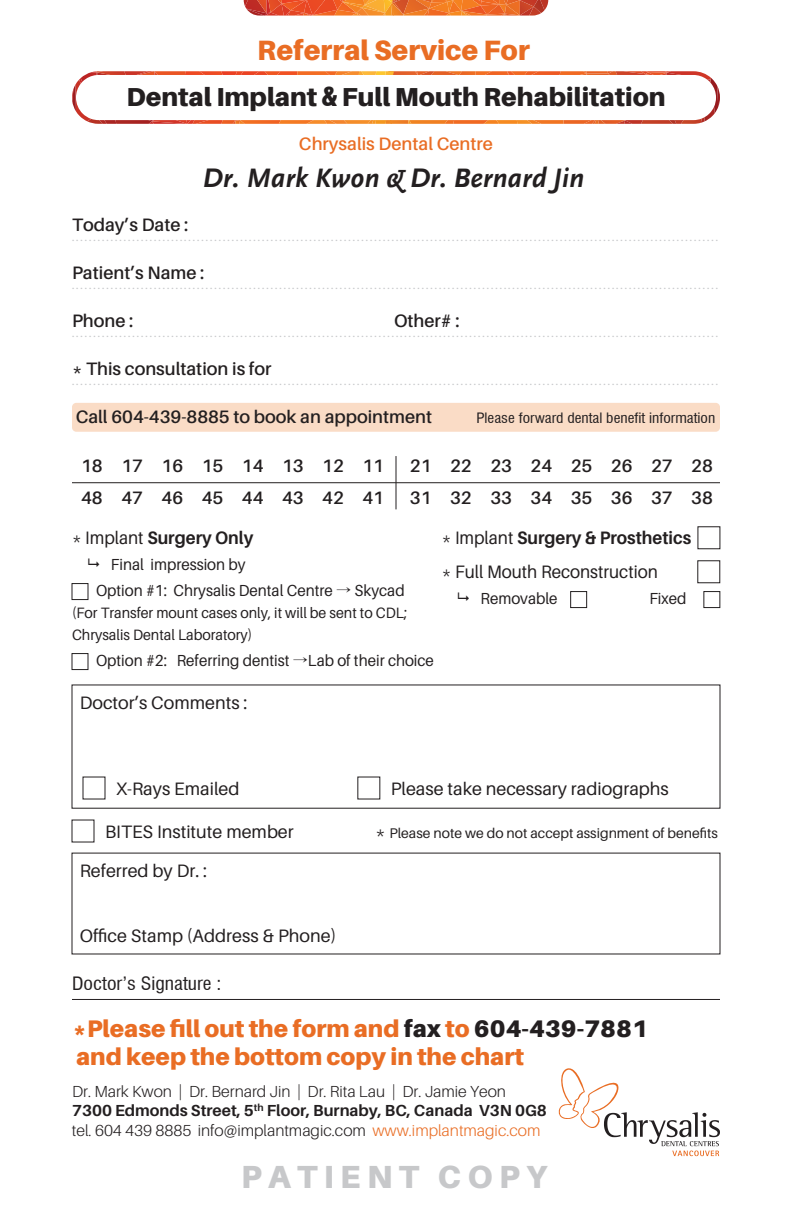
<style>
.page{position:relative;width:792px;height:1224px;background:#fff}
.page>*{position:absolute;margin:0;border:0;box-sizing:border-box;transform-origin:0 0}
.t1{font:900 32px "Aileron";letter-spacing:.2em;color:#c7c8ca}
.t2{font:italic 700 28px "Scala Sans";color:#231f20}
.t3{font:900 28px "Aileron";color:#e96d24}
.t4{font:900 26px "Aileron";color:#231f20}
.t5{font:900 24px/28px "Aileron";color:#e96d24}
.t6{font:600 18px "Aileron";color:#231f20}
.t7{font:18px "Aileron";color:#231f20}
.t8{font:18px/34px "Aileron";color:#231f20;scale:.95 1}
.t9{font:600 18px "Aileron";color:#e96d24}
.t10{font:700 18px "Aileron";color:#231f20;scale:.95 1}
.t11{font:condensed 18px "Swiss 721 BT";color:#231f20;scale:1.1 1}
.t12{font:300 16px/19.2px "Aileron";color:#231f20}
.t13{font:16px/26px "Aileron";color:#231f20;scale:.95 1}
.t14{font:15px/22px "Aileron";color:#231f20;scale:.95 1}
.t15{font:14px "Aileron";color:#231f20}
.t16{font:condensed 14px "Swiss 721 BT";color:#231f20;scale:1.1 1}
.t17{font:600 10px "Aileron";color:#c7c8ca}
.s1{font-family:"Swiss 921 BT Regular A";font-weight:400;font-size:24px}
.s2{font-weight:400}
.s3{font-family:"Adobe Myungjo Std";font-weight:500}
.s4{font-weight:700}
.s5{font-size:18px}
.s6{color:#231f20}
.s7{color:#e96d24}
</style>
<div class="page">
<div style="left:72px;top:403px;width:648px;height:29px;background:#fadcc6;border-radius:4px"></div>
<hr style="left:72px;top:482px;width:648px;height:1px;background:#231f20">
<hr style="left:396px;top:456px;width:1px;height:53px;background:#231f20">
<hr style="left:72px;top:999px;width:648px;height:1px;background:#231f20">
<svg style="left:558px;top:1068px;width:162px;height:88px"></svg>
<svg style="left:244px;top:0;width:304px;height:16px;background:#e87037"></svg>
<div style="left:72px;top:583px;width:16px;height:17px;border:1px solid #231f20"></div>
<div style="left:72px;top:653px;width:16px;height:17px;border:1px solid #231f20"></div>
<svg style="left:72px;top:71px;width:648px;height:53px"></svg>
<div style="left:570px;top:591px;width:17px;height:17px;border:1px solid #231f20"></div>
<div style="left:704px;top:591px;width:16px;height:17px;border:1px solid #231f20"></div>
<h2 class="t3" style="left:257px;top:34px;width:274px">Referral Service For</h2>
<h3 class="t4" style="left:126px;top:82px;width:541px">Dental Implant <span class="s1">&amp;</span> Full Mouth Rehabilitation</h3>
<h3 class="t9" style="left:299px;top:134px;width:196px">Chrysalis Dental Centre</h3>
<h2 class="t2" style="left:203px;top:163px;width:383px">Dr. Mark Kwon &amp; Dr. Bernard Jin</h2>
<h3 class="t6" style="left:72px;top:215px;width:118px">Today’s Date :</h3>
<p class="t17" style="left:72px;top:232px;width:647px">......................................................................................................................................................</p>
<h3 class="t6" style="left:72px;top:263px;width:134px">Patient’s Name :</h3>
<p class="t17" style="left:72px;top:280px;width:647px">......................................................................................................................................................</p>
<h3 class="t6" style="left:72px;top:311px;width:63px">Phone :</h3>
<h3 class="t6" style="left:394px;top:311px;width:67px">Other# :</h3>
<p class="t17" style="left:72px;top:328px;width:647px">......................................................................................................................................................</p>
<h3 class="t6" style="left:72px;top:359px;width:201px">* This consultation is for</h3>
<p class="t17" style="left:72px;top:376px;width:647px">......................................................................................................................................................</p>
<h3 class="t6" style="left:76px;top:407px;width:358px">Call 604-439-8885 to book an appointment</h3>
<h3 class="t16" style="left:476px;top:410px;width:219px">Please forward dental benefit information</h3>
<h3 class="t6" style="left:81px;top:456px;width:304px">18 17 16 15 14 13 12 11</h3>
<h3 class="t6" style="left:410px;top:456px;width:304px">21 22 23 24 25 26 27 28</h3>
<h3 class="t6" style="left:81px;top:488px;width:304px">48 47 46 45 44 43 42 41</h3>
<h3 class="t6" style="left:410px;top:488px;width:304px">31 32 33 34 35 36 37 38</h3>
<h3 class="t10" style="left:72px;top:528px;width:192px"><span class="s2">* Implant</span> Surgery Only</h3>
<h3 class="t13" style="left:96px;top:552px;width:326px;text-indent:15px">Final impression by<br>Option #1: Chrysalis Dental Centre <span class="s3">→</span> Skycad</h3>
<h3 class="t14" style="left:72px;top:602px;width:354px">(For Transfer mount cases only, it will be sent to CDL;<br>Chrysalis Dental Laboratory)</h3>
<h3 class="t13" style="left:96px;top:648px;width:357px">Option #2: Referring dentist <span class="s3">→</span>Lab of their choice</h3>
<h3 class="t8" style="left:442px;top:521px;width:264px">* Implant <span class="s4">Surgery &amp; Prosthetics </span>* Full Mouth Reconstruction</h3>
<h3 class="t13" style="left:481px;top:586px;width:82px">Removable</h3>
<h3 class="t13" style="left:649px;top:586px;width:41px">Fixed</h3>
<h3 class="t7" style="left:80px;top:692px;width:169px">Doctor’s Comments :</h3>
<h3 class="t7" style="left:116px;top:778px;width:125px">X-Rays Emailed</h3>
<h3 class="t7" style="left:391px;top:778px;width:280px">Please take necessary radiographs</h3>
<h3 class="t7" style="left:105px;top:821px;width:190px">BITES Institute member</h3>
<h3 class="t15" style="left:375px;top:825px;width:344px"><span class="s5">*</span> Please note we do not accept assignment of benefits</h3>
<h3 class="t7" style="left:80px;top:861px;width:129px">Referred by Dr. :</h3>
<h3 class="t7" style="left:80px;top:925px;width:258px">Office Stamp (Address &amp; Phone)</h3>
<h3 class="t11" style="left:72px;top:973px;width:137px">Doctor’s Signature :</h3>
<h3 class="t5" style="left:72px;top:1014px;width:577px">*Please fill out the form and <span class="s6">fax</span> to <span class="s6">604-439-7881 </span>and keep the bottom copy in the chart</h3>
<h3 class="t12" style="left:72px;top:1082px;width:476px">Dr. Mark Kwon | Dr. Bernard Jin | Dr. Rita Lau | Dr. Jamie Yeon<br><span class="s4">7300 Edmonds Street, 5</span><sup>th</sup> <span class="s4">Floor, Burnaby, BC, Canada V3N 0G8 </span>tel. 604 439 8885 info@implantmagic.com <span class="s7">www.implantmagic.com</span></h3>
<h1 class="t1" style="left:241px;top:1158px;width:308px">PATIENT COPY</h1>
</div>
